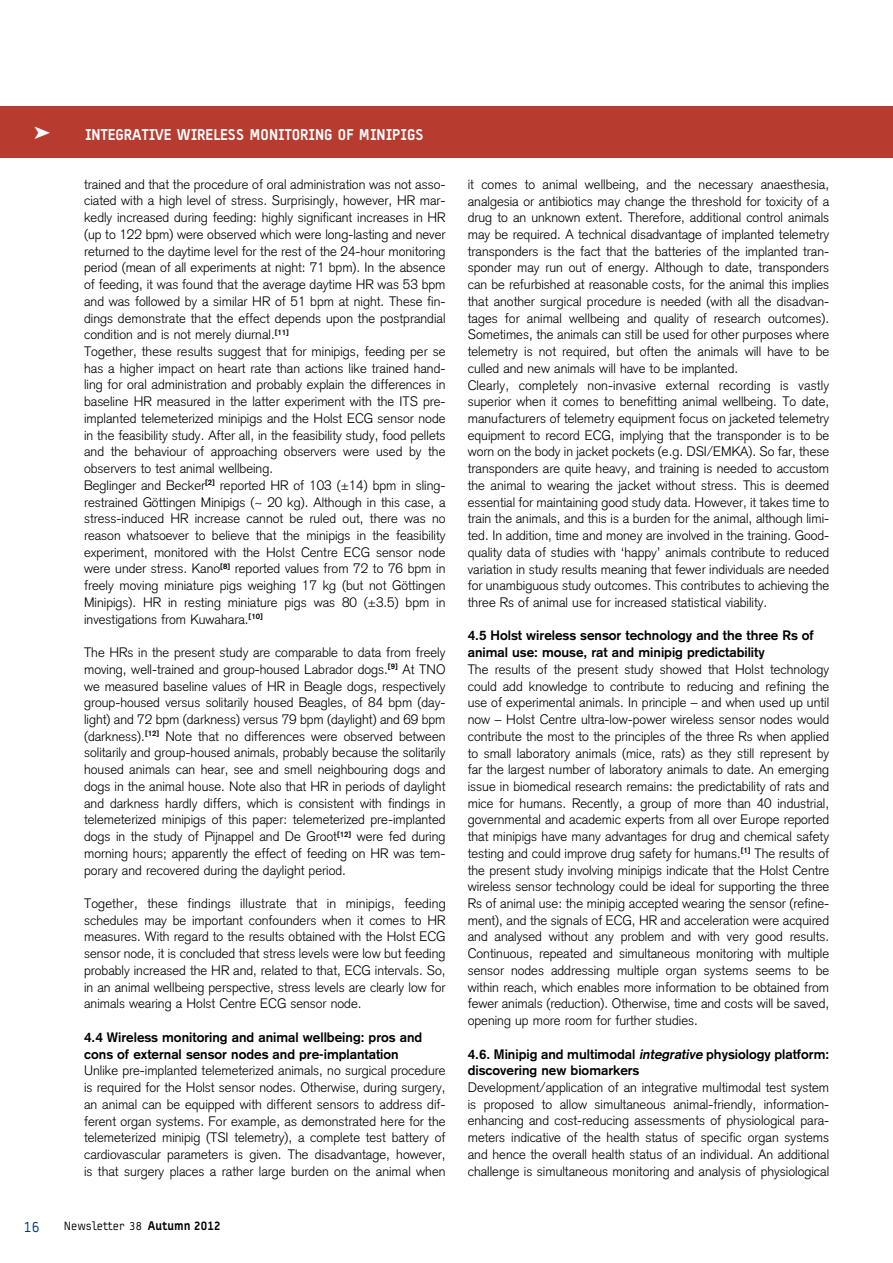
<style>
.page{position:relative;width:893px;height:1263px;background:#fff}
.page>*{position:absolute;margin:0;border:0;box-sizing:border-box;transform-origin:0 0}
.t1{font:900 15px "Typestar";color:#fff}
.t2{font:15px "Typestar";color:#003b7a}
.t3{font:300 13.5px/16.8px "Akzidenz Grotesk";color:#000;text-align:justify}
.t4{font:700 13.5px/16.8px "Akzidenz Grotesk";color:#000}
.t5{font:12px "Typestar";color:#000}
.s1{font-weight:900}
.s2{font-style:italic}
</style>
<div class="page">
<div style="left:0;top:106px;width:893px;height:51px;background:#b83b30"></div>
<p class="t1" style="left:85px;top:125px;width:340px">INTEGRATIVE WIRELESS MONITORING OF MINIPIGS</p>
<p class="t3" style="left:84px;top:176px;width:363px;text-align:left">trained and that the procedure of oral administration was not asso&shy;ciated with a high level of stress. Surprisingly, however, HR mar&shy;kedly increased during feeding: highly significant increases in HR (up to 122 bpm) were observed which were long-lasting and never returned to the daytime level for the rest of the 24-hour monitoring period (mean of all experiments at night: 71 bpm). In the absence of feeding, it was found that the average daytime HR was 53 bpm and was followed by a similar HR of 51 bpm at night. These fin&shy;dings demonstrate that the effect depends upon the postprandial condition and is not merely diurnal.<sup>[11]<br></sup>Together, these results suggest that for minipigs, feeding per se has a higher impact on heart rate than actions like trained hand&shy;ling for oral administration and probably explain the differences in baseline HR measured in the latter experiment with the ITS pre&shy;implanted telemeterized minipigs and the Holst ECG sensor node in the feasibility study. After all, in the feasibility study, food pellets and the behaviour of approaching observers were used by the observers to test animal wellbeing.<br>Beglinger and Becker<sup>[2]</sup> reported HR of 103 (±14) bpm in sling&shy;restrained Göttingen Minipigs (~ 20 kg). Although in this case, a stress-induced HR increase cannot be ruled out, there was no reason whatsoever to believe that the minipigs in the feasibility experiment, monitored with the Holst Centre ECG sensor node were under stress. Kano<sup>[8]</sup> reported values from 72 to 76 bpm in freely moving miniature pigs weighing 17 kg (but not Göttingen Minipigs). HR in resting miniature pigs was 80 (±3.5) bpm in investigations from Kuwahara.<sup>[10]</sup></p>
<p class="t3" style="left:84px;top:644px;width:363px">The HRs in the present study are comparable to data from freely moving, well-trained and group-housed Labrador dogs.<sup>[9]</sup> At TNO we measured baseline values of HR in Beagle dogs, respectively group-housed versus solitarily housed Beagles, of 84 bpm (day&shy;light) and 72 bpm (darkness) versus 79 bpm (daylight) and 69 bpm (darkness).<sup>[12]</sup> Note that no differences were observed between solitarily and group-housed animals, probably because the solitarily housed animals can hear, see and smell neighbouring dogs and dogs in the animal house. Note also that HR in periods of daylight and darkness hardly differs, which is consistent with findings in telemeterized minipigs of this paper: telemeterized pre-implanted dogs in the study of Pijnappel and De Groot<sup>[12]</sup> were fed during morning hours; apparently the effect of feeding on HR was tem&shy;porary and recovered during the daylight period.</p>
<p class="t3" style="left:84px;top:895px;width:363px">Together, these findings illustrate that in minipigs, feeding schedules may be important confounders when it comes to HR measures. With regard to the results obtained with the Holst ECG sensor node, it is concluded that stress levels were low but feeding probably increased the HR and, related to that, ECG intervals. So, in an animal wellbeing perspective, stress levels are clearly low for animals wearing a Holst Centre ECG sensor node.</p>
<p class="t4" style="left:84px;top:1028px;width:340px">4.4 Wireless monitoring and animal wellbeing: pros and cons of external sensor nodes and pre-implantation</p>
<p class="t3" style="left:84px;top:1062px;width:363px">Unlike pre-implanted telemeterized animals, no surgical procedure is required for the Holst sensor nodes. Otherwise, during surgery, an animal can be equipped with different sensors to address dif&shy;ferent organ systems. For example, as demonstrated here for the telemeterized minipig (TSI telemetry), a complete test battery of cardiovascular parameters is given. The disadvantage, however, is that surgery places a rather large burden on the animal when</p>
<p class="t2" style="left:24px;top:1219px;width:17px">16</p>
<p class="t5" style="left:64px;top:1219px;width:159px">Newsletter 38 <span class="s1">AUTUMN 2012</span></p>
<p class="t3" style="left:468px;top:176px;width:363px;text-align:left">it comes to animal wellbeing, and the necessary anaesthesia, analgesia or antibiotics may change the threshold for toxicity of a drug to an unknown extent. Therefore, additional control animals may be required. A technical disadvantage of implanted telemetry transponders is the fact that the batteries of the implanted tran&shy;sponder may run out of energy. Although to date, transponders can be refurbished at reasonable costs, for the animal this implies that another surgical procedure is needed (with all the disadvan&shy;tages for animal wellbeing and quality of research outcomes).<br>Sometimes, the animals can still be used for other purposes where telemetry is not required, but often the animals will have to be culled and new animals will have to be implanted.<br>Clearly, completely non-invasive external recording is vastly superior when it comes to benefitting animal wellbeing. To date, manufacturers of telemetry equipment focus on jacketed telemetry equipment to record ECG, implying that the transponder is to be worn on the body in jacket pockets (e.g. DSI/EMKA). So far, these transponders are quite heavy, and training is needed to accustom the animal to wearing the jacket without stress. This is deemed essential for maintaining good study data. However, it takes time to train the animals, and this is a burden for the animal, although limi&shy;ted. In addition, time and money are involved in the training. Good&shy;quality data of studies with ‘happy’ animals contribute to reduced variation in study results meaning that fewer individuals are needed for unambiguous study outcomes. This contributes to achieving the three Rs of animal use for increased statistical viability.</p>
<p class="t4" style="left:468px;top:627px;width:348px">4.5 Holst wireless sensor technology and the three Rs of animal use: mouse, rat and minipig predictability</p>
<p class="t3" style="left:468px;top:661px;width:363px">The results of the present study showed that Holst technology could add knowledge to contribute to reducing and refining the use of experimental animals. In principle – and when used up until now – Holst Centre ultra-low-power wireless sensor nodes would contribute the most to the principles of the three Rs when applied to small laboratory animals (mice, rats) as they still represent by far the largest number of laboratory animals to date. An emerging issue in biomedical research remains: the predictability of rats and mice for humans. Recently, a group of more than 40 industrial, governmental and academic experts from all over Europe reported that minipigs have many advantages for drug and chemical safety testing and could improve drug safety for humans.<sup>[1]</sup> The results of the present study involving minipigs indicate that the Holst Centre wireless sensor technology could be ideal for supporting the three Rs of animal use: the minipig accepted wearing the sensor (refine&shy;ment), and the signals of ECG, HR and acceleration were acquired and analysed without any problem and with very good results.<br>Continuous, repeated and simultaneous monitoring with multiple sensor nodes addressing multiple organ systems seems to be within reach, which enables more information to be obtained from fewer animals (reduction). Otherwise, time and costs will be saved, opening up more room for further studies.</p>
<p class="t4" style="left:468px;top:1045px;width:363px">4.6. Minipig and multimodal <span class="s2">integrative</span> physiology platform: discovering new biomarkers</p>
<p class="t3" style="left:468px;top:1079px;width:363px">Development/application of an integrative multimodal test system is proposed to allow simultaneous animal-friendly, information&shy;enhancing and cost-reducing assessments of physiological para&shy;meters indicative of the health status of specific organ systems and hence the overall health status of an individual. An additional challenge is simultaneous monitoring and analysis of physiological</p>
</div>
